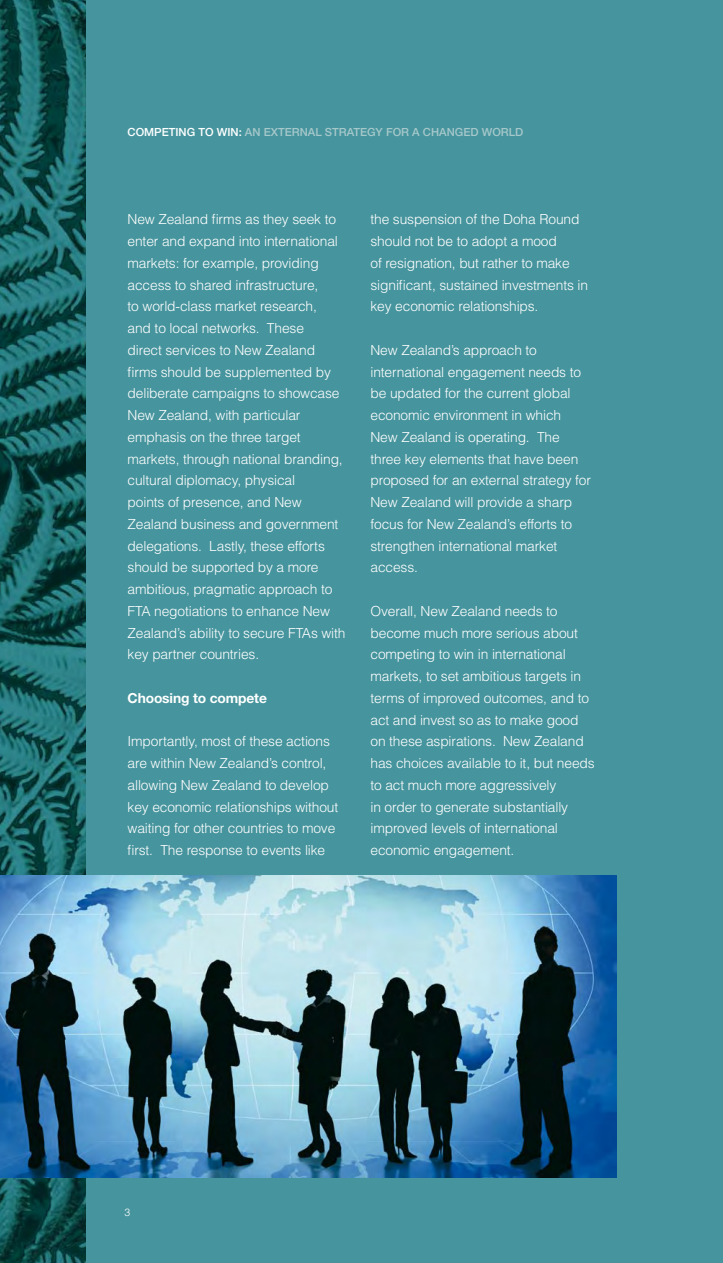
<style>
.page{position:relative;width:723px;height:1263px;background:#46949d}
.page>*{position:absolute;margin:0;border:0;box-sizing:border-box;transform-origin:0 0}
.t1{font:300 13.8px/21.8px "Helvetica";letter-spacing:-.01em;color:#fff}
.t2{font:700 13.8px "Helvetica Neue";letter-spacing:-.01em;color:#fff}
.t3{font:500 11.25px "Helvetica Neue";color:#a6c8cb}
.s1{color:#fff}
</style>
<div class="page">
<img style="left:0;top:0;width:85px;height:1263px">
<img style="left:0;top:876px;width:617px;height:301px">
<p class="t3" style="left:128px;top:126px;width:397px"><span class="s1">COMPETING TO WIN:</span> AN EXTERNAL STRATEGY FOR A CHANGED WORLD</p>
<p class="t1" style="left:128px;top:208px;width:219px">New Zealand firms as they seek to enter and expand into international markets: for example, providing access to shared infrastructure,<br>to world-class market research,<br>and to local networks. These<br>direct services to New Zealand firms should be supplemented by deliberate campaigns to showcase<br>New Zealand, with particular emphasis on the three target markets, through national branding, cultural diplomacy, physical<br>points of presence, and New<br>Zealand business and government delegations. Lastly, these efforts should be supported by a more ambitious, pragmatic approach to<br>FTA negotiations to enhance New<br>Zealand’s ability to secure FTAs with key partner countries.</p>
<p class="t2" style="left:128px;top:689px;width:141px">Choosing to compete</p>
<p class="t1" style="left:128px;top:730px;width:212px">Importantly, most of these actions are within New Zealand’s control, allowing New Zealand to develop key economic relationships without waiting for other countries to move first. The response to events like</p>
<p class="t1" style="left:370px;top:208px;width:219px">the suspension of the Doha Round should not be to adopt a mood<br>of resignation, but rather to make significant, sustained investments in key economic relationships.</p>
<p class="t1" style="left:370px;top:339px;width:222px">New Zealand’s approach to international engagement needs to be updated for the current global economic environment in which<br>New Zealand is operating. The three key elements that have been proposed for an external strategy for<br>New Zealand will provide a sharp focus for New Zealand’s efforts to strengthen international market access.</p>
<p class="t1" style="left:370px;top:600px;width:226px">Overall, New Zealand needs to become much more serious about competing to win in international markets, to set ambitious targets in terms of improved outcomes, and to act and invest so as to make good on these aspirations. New Zealand has choices available to it, but needs to act much more aggressively<br>in order to generate substantially improved levels of international economic engagement.</p>
</div>
